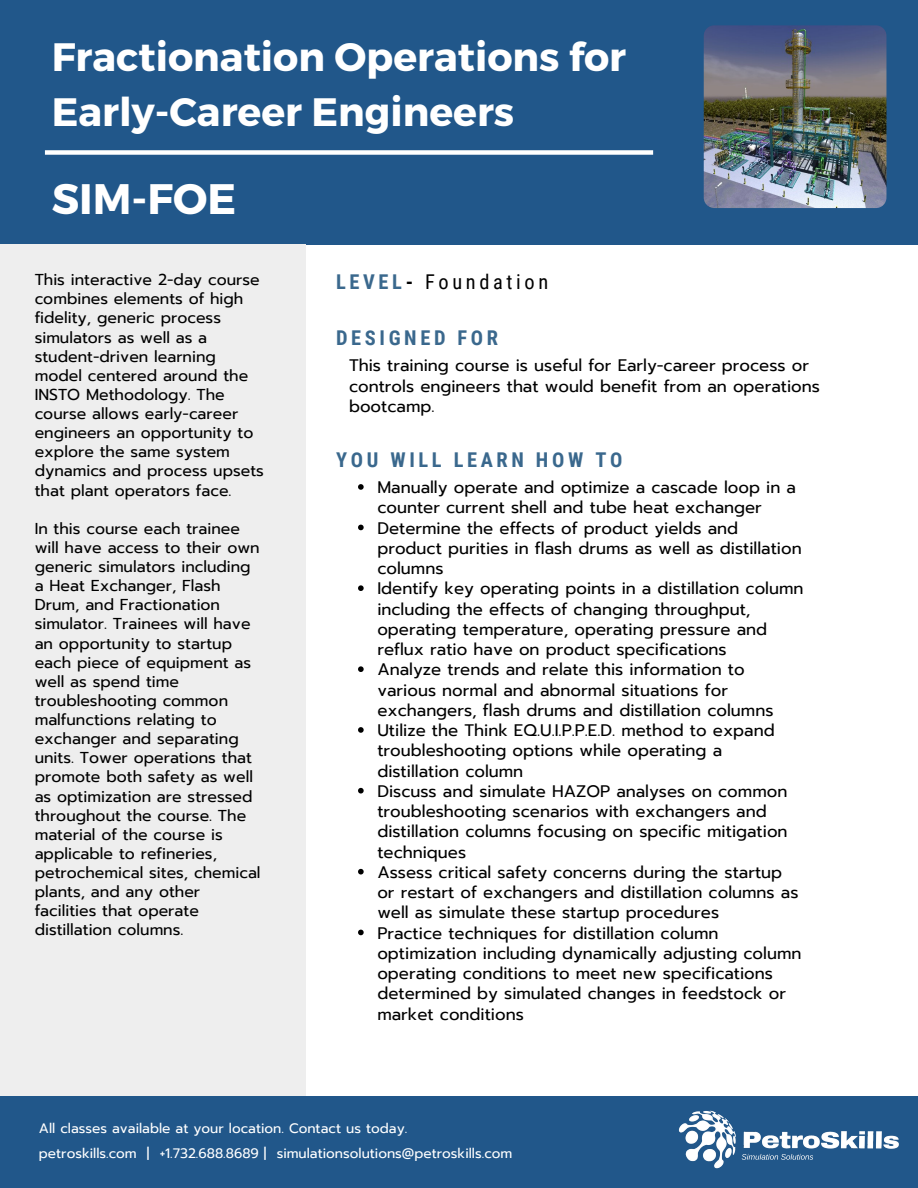
<style>
.page{position:relative;width:918px;height:1188px;background:#fff}
.page>*{position:absolute;margin:0;border:0;box-sizing:border-box;transform-origin:0 0}
.t1{font:700 42.6px "Montserrat";color:#fff}
.t2{font:700 39.6px/55.2px "Montserrat";color:#fff}
.t3{font:700 20.4px "Roboto Condensed";letter-spacing:.18em;color:#3a688d}
.t4{font:20.4px "Roboto Condensed";letter-spacing:.18em;color:#000}
.t5{font:16.65px/20.2px "Prompt";color:#000}
.t6{font:15.75px/19.2px "Prompt";color:#000}
.t7{font:13.65px "Prompt";color:#fff}
.s1{font-weight:700;color:#3a688d}
.s2{font-weight:700}
</style>
<div class="page">
<div style="left:0;top:0;width:918px;height:245px;background:#21578a"></div>
<div style="left:0;top:1096px;width:918px;height:92px;background:#21578a"></div>
<div style="left:0;top:245px;width:306px;height:851px;background:#eee"></div>
<div style="left:45px;top:150px;width:608px;height:5px;background:#fff"></div>
<img style="left:678px;top:1110px;width:221px;height:59px">
<svg style="left:358px;top:484px;width:6px;height:6px"></svg>
<svg style="left:358px;top:525px;width:6px;height:5px"></svg>
<svg style="left:358px;top:585px;width:6px;height:6px"></svg>
<svg style="left:358px;top:666px;width:6px;height:6px"></svg>
<svg style="left:358px;top:727px;width:6px;height:6px"></svg>
<svg style="left:358px;top:788px;width:6px;height:6px"></svg>
<svg style="left:358px;top:869px;width:6px;height:6px"></svg>
<svg style="left:358px;top:930px;width:6px;height:5px"></svg>
<img style="left:704px;top:25px;width:182px;height:183px;border-radius:10px">
<p class="t2" style="left:52px;top:28px;width:576px">Fractionation Operations for<br>Early-Career Engineers</p>
<p class="t1" style="left:52px;top:171px;width:186px">SIM-FOE</p>
<p class="t6" style="left:35px;top:270px;width:231px">This interactive 2-day course combines elements of high fidelity, generic process simulators as well as a student-driven learning model centered around the<br>INSTO Methodology. The course allows early-career engineers an opportunity to explore the same system dynamics and process upsets that plant operators face.</p>
<p class="t6" style="left:35px;top:519px;width:227px">In this course each trainee will have access to their own generic simulators including a Heat Exchanger, Flash<br>Drum, and Fractionation simulator. Trainees will have an opportunity to startup each piece of equipment as well as spend time troubleshooting common malfunctions relating to exchanger and separating units. Tower operations that promote both safety as well as optimization are stressed throughout the course. The material of the course is applicable to refineries, petrochemical sites, chemical plants, and any other facilities that operate distillation columns.</p>
<p class="t4" style="left:336px;top:270px;width:214px"><span class="s1">LEVEL</span><span class="s2">-</span> Foundation</p>
<p class="t3" style="left:336px;top:326px;width:164px">DESIGNED FOR</p>
<p class="t5" style="left:349px;top:356px;width:472px">This training course is useful for Early-career process or controls engineers that would benefit from an operations bootcamp.</p>
<p class="t3" style="left:336px;top:448px;width:288px">YOU WILL LEARN HOW TO</p>
<p class="t5" style="left:377px;top:477px;width:420px">Manually operate and optimize a cascade loop in a counter current shell and tube heat exchanger</p>
<p class="t5" style="left:377px;top:518px;width:426px">Determine the effects of product yields and product purities in flash drums as well as distillation columns</p>
<p class="t5" style="left:377px;top:579px;width:428px">Identify key operating points in a distillation column including the effects of changing throughput, operating temperature, operating pressure and reflux ratio have on product specifications</p>
<p class="t5" style="left:377px;top:660px;width:398px">Analyze trends and relate this information to various normal and abnormal situations for exchangers, flash drums and distillation columns</p>
<p class="t5" style="left:377px;top:720px;width:399px">Utilize the Think EQ.U.I.P.P.E.D. method to expand troubleshooting options while operating a distillation column</p>
<p class="t5" style="left:377px;top:781px;width:412px">Discuss and simulate HAZOP analyses on common troubleshooting scenarios with exchangers and distillation columns focusing on specific mitigation techniques</p>
<p class="t5" style="left:377px;top:862px;width:423px">Assess critical safety concerns during the startup or restart of exchangers and distillation columns as well as simulate these startup procedures</p>
<p class="t5" style="left:377px;top:923px;width:426px">Practice techniques for distillation column optimization including dynamically adjusting column operating conditions to meet new specifications determined by simulated changes in feedstock or market conditions</p>
<p class="t7" style="left:39px;top:1118px;width:370px">All classes available at your location. Contact us today.</p>
<p class="t7" style="left:39px;top:1144px;width:475px">petroskills.com | +1.732.688.8689 | simulationsolutions@petroskills.com</p>
</div>
